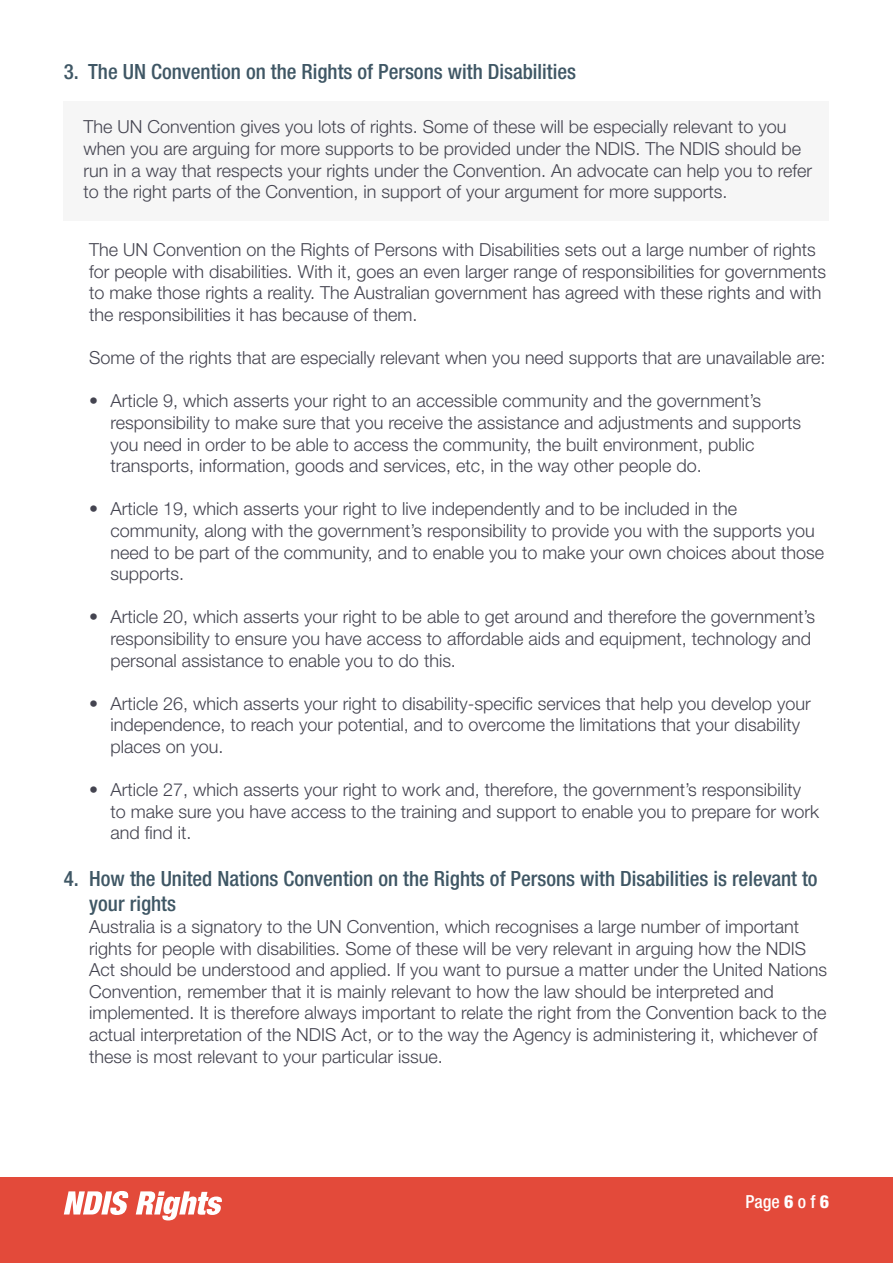
<style>
.page{position:relative;width:893px;height:1263px;background:#fff}
.page>*{position:absolute;margin:0;border:0;box-sizing:border-box;transform-origin:0 0}
.t1{font:500 condensed 21px/25.2px "Helvetica Neue LT Pro";color:#3f5765}
.t2{font:300 18px/21.6px "Helvetica Neue LT Pro";color:#444450}
.t3{font:500 condensed 18px "Helvetica Neue LT Pro";color:#fff}
.s1{font-weight:800}
</style>
<div class="page">
<div style="left:0;top:1177px;width:893px;height:86px;background:#e34a3a"></div>
<svg style="left:64px;top:1191px;width:65px;height:24px"></svg>
<svg style="left:136px;top:1191px;width:86px;height:29px"></svg>
<div style="left:64px;top:101px;width:765px;height:120px;background:#f6f6f6"></div>
<p class="t1" style="left:64px;top:58px;width:514px">3. The UN Convention on the Rights of Persons with Disabilities</p>
<p class="t2" style="left:83px;top:116px;width:730px">The UN Convention gives you lots of rights. Some of these will be especially relevant to you when you are arguing for more supports to be provided under the NDIS. The NDIS should be run in a way that respects your rights under the Convention. An advocate can help you to refer to the right parts of the Convention, in support of your argument for more supports.</p>
<p class="t2" style="left:89px;top:238px;width:738px">The UN Convention on the Rights of Persons with Disabilities sets out a large number of rights for people with disabilities. With it, goes an even larger range of responsibilities for governments to make those rights a reality. The Australian government has agreed with these rights and with the responsibilities it has because of them.</p>
<p class="t2" style="left:89px;top:346px;width:738px">Some of the rights that are especially relevant when you need supports that are unavailable are:</p>
<p class="t2" style="left:111px;top:390px;width:692px;text-indent:-21px">• Article 9, which asserts your right to an accessible community and the government’s responsibility to make sure that you receive the assistance and adjustments and supports you need in order to be able to access the community, the built environment, public transports, information, goods and services, etc, in the way other people do.</p>
<p class="t2" style="left:111px;top:498px;width:715px;text-indent:-21px">• Article 19, which asserts your right to live independently and to be included in the community, along with the government’s responsibility to provide you with the supports you need to be part of the community, and to enable you to make your own choices about those supports.</p>
<p class="t2" style="left:111px;top:606px;width:706px;text-indent:-21px">• Article 20, which asserts your right to be able to get around and therefore the government’s responsibility to ensure you have access to affordable aids and equipment, technology and personal assistance to enable you to do this.</p>
<p class="t2" style="left:111px;top:692px;width:702px;text-indent:-21px">• Article 26, which asserts your right to disability-specific services that help you develop your independence, to reach your potential, and to overcome the limitations that your disability places on you.</p>
<p class="t2" style="left:111px;top:778px;width:710px;text-indent:-21px">• Article 27, which asserts your right to work and, therefore, the government’s responsibility to make sure you have access to the training and support to enable you to prepare for work and find it.</p>
<p class="t1" style="left:89px;top:866px;width:730px;text-indent:-26px">4. How the United Nations Convention on the Rights of Persons with Disabilities is relevant to your rights</p>
<p class="t2" style="left:89px;top:915px;width:739px">Australia is a signatory to the UN Convention, which recognises a large number of important rights for people with disabilities. Some of these will be very relevant in arguing how the NDIS Act should be understood and applied. If you want to pursue a matter under the United Nations Convention, remember that it is mainly relevant to how the law should be interpreted and implemented. It is therefore always important to relate the right from the Convention back to the actual interpretation of the NDIS Act, or to the way the Agency is administering it, whichever of these is most relevant to your particular issue.</p>
<p class="t3" style="left:745px;top:1190px;width:85px">Page <span class="s1">6</span> o f <span class="s1">6</span></p>
</div>
